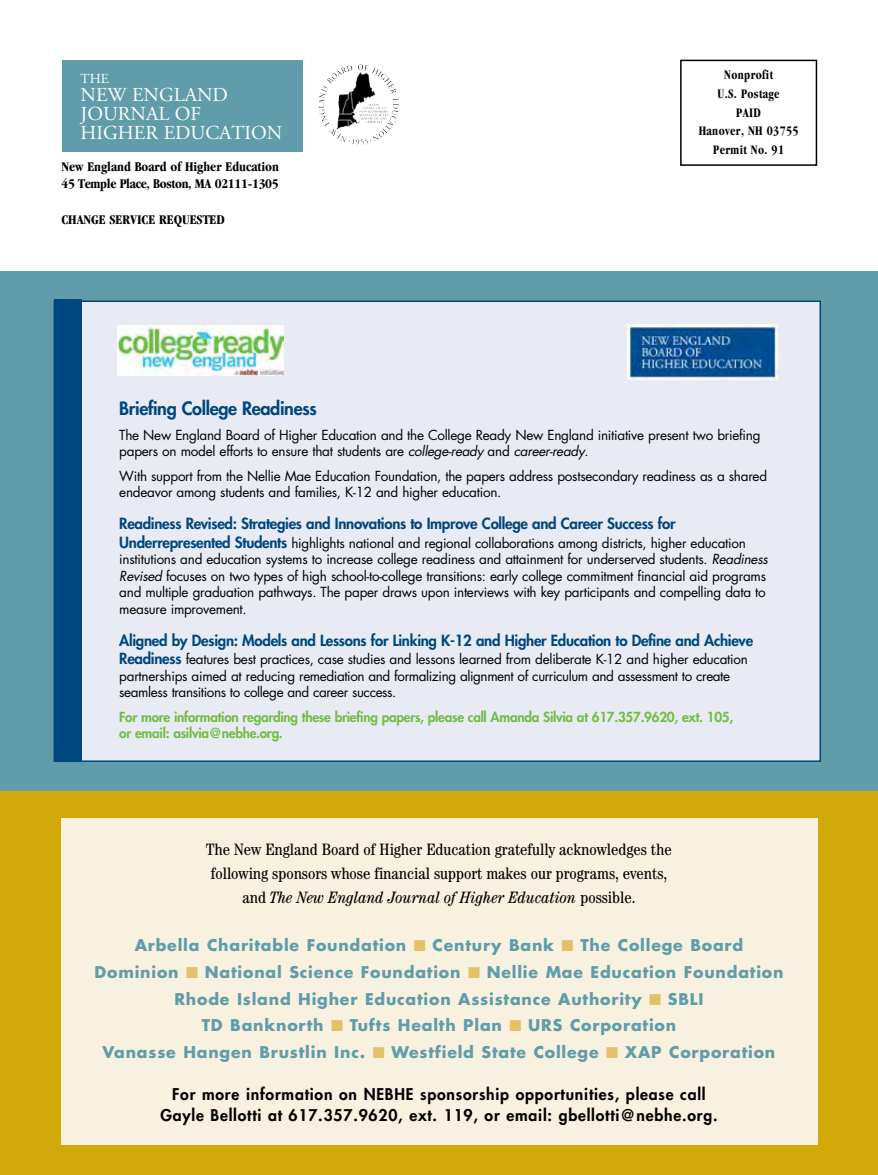
<style>
.page{position:relative;width:878px;height:1175px;background:#fff}
.page>*{position:absolute;margin:0;border:0;box-sizing:border-box;transform-origin:0 0}
.t1{font:19.8px/18.9px "Adobe Garamond";color:#fff}
.t2{font:800 18px "Futura";letter-spacing:-.02em;color:#00467f}
.t3{font:condensed 16.5px/24px "Century";color:#000;text-align:center}
.t4{font:700 15.75px/26.7px "Futura";letter-spacing:.05em;color:#609ca9;text-align:center}
.t5{font:800 15.75px/21px "Futura";letter-spacing:.05em;color:#000;text-align:center}
.t6{font:800 15px "Futura";letter-spacing:-.02em;color:#00467f}
.t7{font:700 condensed 13.8px/16.5px "Garamond";color:#000}
.t8{font:13.8px "Adobe Garamond";color:#fff}
.t9{font:13.5px/16.5px "Futura";letter-spacing:-.02em;color:#000}
.t10{font:800 13.5px/16.5px "Futura";letter-spacing:-.02em;color:#70bd44}
.t11{font:700 condensed 13.5px/18.8px "Garamond";letter-spacing:.03em;color:#000;text-align:center;scale:.9 1}
.s1{font-style:italic}
.s2{font-weight:800;font-size:15px;color:#00467f}
.s3{color:#e2c268}
</style>
<div class="page">
<div style="left:0;top:279px;width:878px;height:895px;background:#d3a809"></div>
<div style="left:0;top:271px;width:878px;height:520px;background:#609ca9"></div>
<div style="left:61px;top:818px;width:756px;height:326px;background:#f9f1df"></div>
<img style="left:341px;top:64px;width:38px;height:11px">
<div style="left:680px;top:60px;width:137px;height:106px;border:2px solid #000"></div>
<div style="left:62px;top:60px;width:240px;height:92px;background:#609ca9"></div>
<div style="left:54px;top:300px;width:767px;height:462px;background:#e8ebf3;border:2px solid #00467f"></div>
<img style="left:627px;top:325px;width:150px;height:54px">
<img style="left:117px;top:325px;width:167px;height:51px">
<div style="left:55px;top:300px;width:27px;height:462px;background:#00467f"></div>
<p class="t8" style="left:81px;top:71px;width:30px">THE</p>
<h1 class="t1" style="left:81px;top:86px;width:203px">NEW ENGLAND<br>JOURNAL OF<br>HIGHER EDUCATION</h1>
<p class="t7" style="left:61px;top:159px;width:219px">New England Board of Higher Education<br>45 Temple Place, Boston, MA 02111-1305</p>
<p class="t7" style="left:61px;top:211px;width:165px">CHANGE SERVICE REQUESTED</p>
<p class="t11" style="left:698px;top:65px;width:113px">Nonprofit<br>U.S. Postage<br>PAID<br>Hanover, NH 03755<br>Permit No. 91</p>
<h2 class="t2" style="left:119px;top:396px;width:199px">Briefing College Readiness</h2>
<p class="t9" style="left:119px;top:426px;width:642px">The New England Board of Higher Education and the College Ready New England initiative present two briefing papers on model efforts to ensure that students are <span class="s1">college-ready</span> and <span class="s1">career-ready</span>.</p>
<p class="t9" style="left:119px;top:467px;width:649px">With support from the Nellie Mae Education Foundation, the papers address postsecondary readiness as a shared endeavor among students and families, K-12 and higher education.</p>
<p class="t6" style="left:119px;top:514px;width:557px">Readiness Revised: Strategies and Innovations to Improve College and Career Success for</p>
<p class="t9" style="left:119px;top:534px;width:650px"><span class="s2">Underrepresented Students</span> highlights national and regional collaborations among districts, higher education institutions and education systems to increase college readiness and attainment for underserved students. <span class="s1">Readiness Revised</span> focuses on two types of high school-to-college transitions: early college commitment financial aid programs and multiple graduation pathways. The paper draws upon interviews with key participants and compelling data to measure improvement.</p>
<p class="t6" style="left:119px;top:630px;width:635px">Aligned by Design: Models and Lessons for Linking K-12 and Higher Education to Define and Achieve</p>
<p class="t9" style="left:119px;top:651px;width:630px"><span class="s2">Readiness</span> features best practices, case studies and lessons learned from deliberate K-12 and higher education partnerships aimed at reducing remediation and formalizing alignment of curriculum and assessment to create seamless transitions to college and career success.</p>
<p class="t10" style="left:119px;top:708px;width:615px">For more information regarding these briefing papers, please call Amanda Silvia at 617.357.9620, ext. 105, or email: asilvia@nebhe.org.</p>
<p class="t3" style="left:206px;top:837px;width:467px">The New England Board of Higher Education gratefully acknowledges the following sponsors whose financial support makes our programs, events, and <span class="s1">The New England Journal of Higher Education</span> possible.</p>
<p class="t4" style="left:94px;top:931px;width:690px">Arbella Charitable Foundation <span class="s3">■</span> Century Bank <span class="s3">■</span> The College Board Dominion <span class="s3">■</span> National Science Foundation <span class="s3">■</span> Nellie Mae Education Foundation Rhode Island Higher Education Assistance Authority <span class="s3">■</span> SBLI<br>TD Banknorth <span class="s3">■</span> Tufts Health Plan <span class="s3">■</span> URS Corporation<br>Vanasse Hangen Brustlin Inc. <span class="s3">■</span> Westfield State College <span class="s3">■</span> XAP Corporation</p>
<p class="t5" style="left:160px;top:1083px;width:558px">For more information on NEBHE sponsorship opportunities, please call<br>Gayle Bellotti at 617.357.9620, ext. 119, or email: gbellotti@nebhe.org.</p>
</div>
